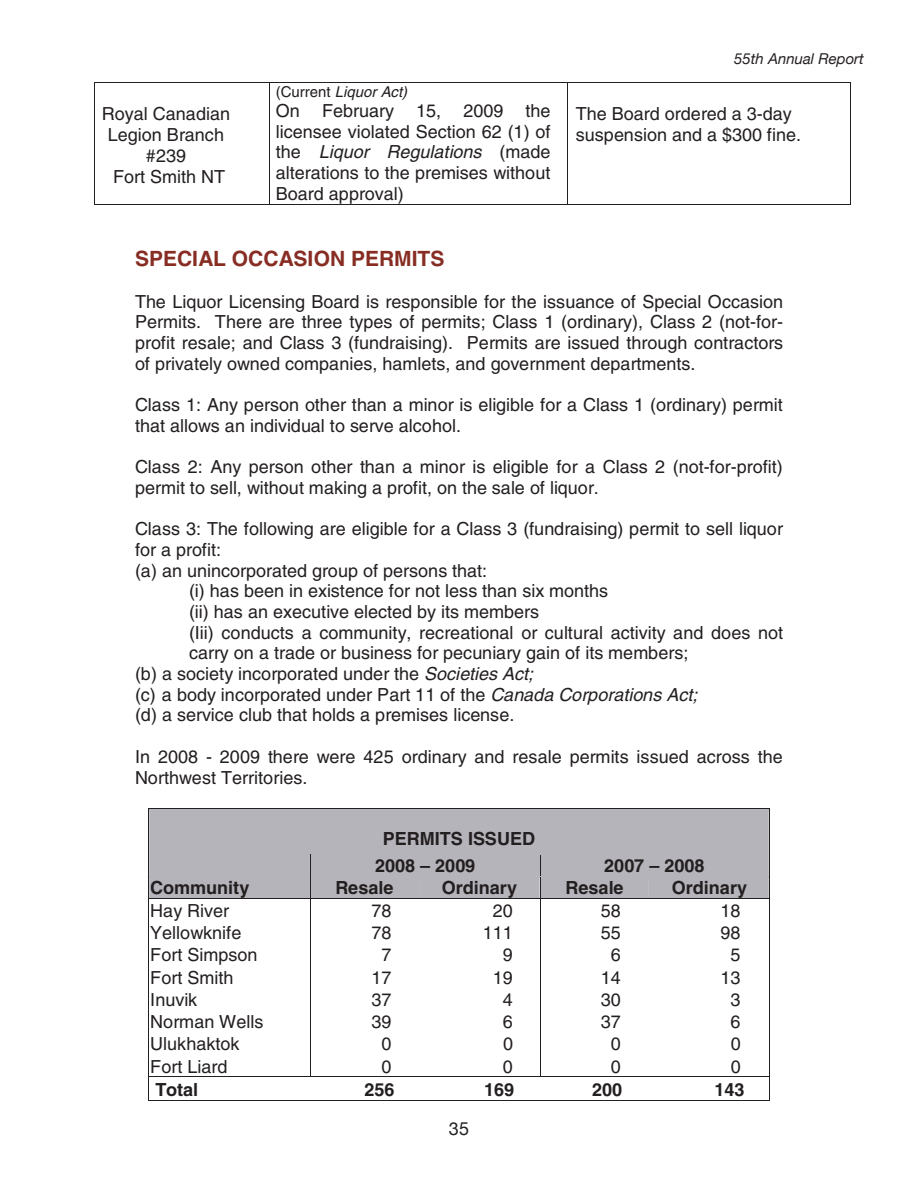
<style>
.page{position:relative;width:918px;height:1188px;background:#fff}
.page>*{position:absolute;margin:0;border:0;box-sizing:border-box;transform-origin:0 0}
.t1{font:700 21px "Helvetica";color:#872d23}
.t2{font:700 18.15px/26.4px "Helvetica";color:#231f20}
.t3{font:18px/20.7px "Helvetica";letter-spacing:.005em;color:#231f20}
.t4{font:18px "Helvetica Neue";color:#231f20}
.t5{font:italic 15px "Helvetica";color:#231f20}
.t6{font:italic 15px "Helvetica Neue";color:#231f20}
.s1{font-style:normal}
.s2{font-style:italic}
</style>
<div class="page">
<hr style="left:94px;top:82px;width:473px;height:1px;background:#231f20">
<hr style="left:567px;top:82px;width:283px;height:1px;background:#231f20">
<hr style="left:94px;top:83px;width:1px;height:122px;background:#231f20">
<hr style="left:94px;top:204px;width:176px;height:1px;background:#231f20">
<hr style="left:270px;top:83px;width:1px;height:122px;background:#231f20">
<hr style="left:270px;top:204px;width:297px;height:1px;background:#231f20">
<hr style="left:567px;top:83px;width:1px;height:122px;background:#231f20">
<hr style="left:567px;top:204px;width:283px;height:1px;background:#231f20">
<hr style="left:850px;top:83px;width:1px;height:122px;background:#231f20">
<svg style="left:148px;top:808px;width:622px;height:293px"></svg>
<p class="t3" style="left:102px;top:104px;width:130px;text-align:center">Royal Canadian<br>Legion Branch #239<br>Fort Smith NT</p>
<p class="t6" style="left:734px;top:49px;width:131px">55th Annual Report</p>
<p class="t5" style="left:276px;top:83px;width:133px"><span class="s1">(Current</span> Liquor Act)</p>
<p class="t3" style="left:276px;top:100px;width:276px;text-align:justify">On February 15, 2009 the licensee violated Section 62 (1) of the <span class="s2">Liquor Regulations</span> (made alterations to the premises without Board approval)</p>
<p class="t3" style="left:576px;top:104px;width:227px">The Board ordered a 3-day suspension and a $300 fine.</p>
<p class="t1" style="left:135px;top:245px;width:311px">SPECIAL OCCASION PERMITS</p>
<p class="t3" style="left:135px;top:291px;width:650px;text-align:justify">The Liquor Licensing Board is responsible for the issuance of Special Occasion Permits. There are three types of permits; Class 1 (ordinary), Class 2 (not-for&shy;profit resale; and Class 3 (fundraising). Permits are issued through contractors of privately owned companies, hamlets, and government departments.</p>
<p class="t3" style="left:135px;top:394px;width:649px">Class 1: Any person other than a minor is eligible for a Class 1 (ordinary) permit that allows an individual to serve alcohol.</p>
<p class="t3" style="left:135px;top:456px;width:649px">Class 2: Any person other than a minor is eligible for a Class 2 (not-for-profit) permit to sell, without making a profit, on the sale of liquor.</p>
<p class="t3" style="left:135px;top:518px;width:650px">Class 3: The following are eligible for a Class 3 (fundraising) permit to sell liquor</p>
<p class="t3" style="left:135px;top:539px;width:88px">for a profit:</p>
<p class="t3" style="left:135px;top:560px;width:354px">(a) an unincorporated group of persons that:</p>
<p class="t3" style="left:189px;top:581px;width:421px">(i) has been in existence for not less than six months</p>
<p class="t3" style="left:189px;top:601px;width:352px">(ii) has an executive elected by its members</p>
<p class="t3" style="left:189px;top:622px;width:596px">(Iii) conducts a community, recreational or cultural activity and does not</p>
<p class="t3" style="left:189px;top:643px;width:501px">carry on a trade or business for pecuniary gain of its members;</p>
<p class="t3" style="left:135px;top:663px;width:400px">(b) a society incorporated under the <span class="s2">Societies Act;</span></p>
<p class="t3" style="left:135px;top:684px;width:564px">(c) a body incorporated under Part 11 of the <span class="s2">Canada Corporations Act;</span></p>
<p class="t3" style="left:135px;top:705px;width:381px">(d) a service club that holds a premises license.</p>
<p class="t3" style="left:135px;top:746px;width:649px">In 2008 - 2009 there were 425 ordinary and resale permits issued across the<br>Northwest Territories.</p>
<p class="t2" style="left:375px;top:825px;width:161px;text-indent:8px">PERMITS ISSUED<br>2008 – 2009</p>
<p class="t2" style="left:604px;top:852px;width:102px">2007 – 2008</p>
<p class="t2" style="left:150px;top:874px;width:101px">Community</p>
<p class="t2" style="left:335px;top:874px;width:60px">Resale</p>
<p class="t2" style="left:442px;top:874px;width:77px">Ordinary</p>
<p class="t2" style="left:566px;top:874px;width:60px">Resale</p>
<p class="t2" style="left:672px;top:874px;width:77px">Ordinary</p>
<p class="t3" style="left:150px;top:900px;width:80px">Hay River</p>
<p class="t3" style="left:371px;top:900px;width:22px">78</p>
<p class="t3" style="left:493px;top:900px;width:22px">20</p>
<p class="t3" style="left:601px;top:900px;width:22px">58</p>
<p class="t3" style="left:721px;top:900px;width:22px">18</p>
<p class="t3" style="left:150px;top:923px;width:93px">Yellowknife</p>
<p class="t3" style="left:371px;top:923px;width:22px">78</p>
<p class="t3" style="left:483px;top:923px;width:32px">111</p>
<p class="t3" style="left:601px;top:923px;width:22px">55</p>
<p class="t3" style="left:721px;top:923px;width:22px">98</p>
<p class="t3" style="left:150px;top:945px;width:109px">Fort Simpson</p>
<p class="t3" style="left:382px;top:945px;width:12px">7</p>
<p class="t3" style="left:503px;top:945px;width:12px">9</p>
<p class="t3" style="left:611px;top:945px;width:12px">6</p>
<p class="t3" style="left:731px;top:945px;width:12px">5</p>
<p class="t3" style="left:150px;top:967px;width:85px">Fort Smith</p>
<p class="t3" style="left:371px;top:967px;width:22px">17</p>
<p class="t3" style="left:493px;top:967px;width:22px">19</p>
<p class="t3" style="left:601px;top:967px;width:22px">14</p>
<p class="t3" style="left:721px;top:967px;width:22px">13</p>
<p class="t3" style="left:150px;top:989px;width:49px">Inuvik</p>
<p class="t3" style="left:371px;top:989px;width:22px">37</p>
<p class="t3" style="left:503px;top:989px;width:12px">4</p>
<p class="t3" style="left:601px;top:989px;width:22px">30</p>
<p class="t3" style="left:731px;top:989px;width:12px">3</p>
<p class="t3" style="left:150px;top:1011px;width:115px">Norman Wells</p>
<p class="t3" style="left:371px;top:1011px;width:22px">39</p>
<p class="t3" style="left:503px;top:1011px;width:12px">6</p>
<p class="t3" style="left:601px;top:1011px;width:22px">37</p>
<p class="t3" style="left:731px;top:1011px;width:12px">6</p>
<p class="t3" style="left:150px;top:1033px;width:91px">Ulukhaktok</p>
<p class="t3" style="left:382px;top:1033px;width:12px">0</p>
<p class="t3" style="left:503px;top:1033px;width:12px">0</p>
<p class="t3" style="left:611px;top:1033px;width:12px">0</p>
<p class="t3" style="left:731px;top:1033px;width:12px">0</p>
<p class="t3" style="left:150px;top:1056px;width:79px">Fort Liard</p>
<p class="t3" style="left:381px;top:1056px;width:12px">0</p>
<p class="t3" style="left:503px;top:1056px;width:12px">0</p>
<p class="t3" style="left:611px;top:1056px;width:12px">0</p>
<p class="t3" style="left:731px;top:1056px;width:12px">0</p>
<p class="t2" style="left:155px;top:1076px;width:44px">Total</p>
<p class="t2" style="left:364px;top:1076px;width:32px">256</p>
<p class="t2" style="left:484px;top:1076px;width:32px">169</p>
<p class="t2" style="left:592px;top:1076px;width:32px">200</p>
<p class="t2" style="left:714px;top:1076px;width:32px">143</p>
<p class="t4" style="left:449px;top:1117px;width:22px">35</p>
</div>
